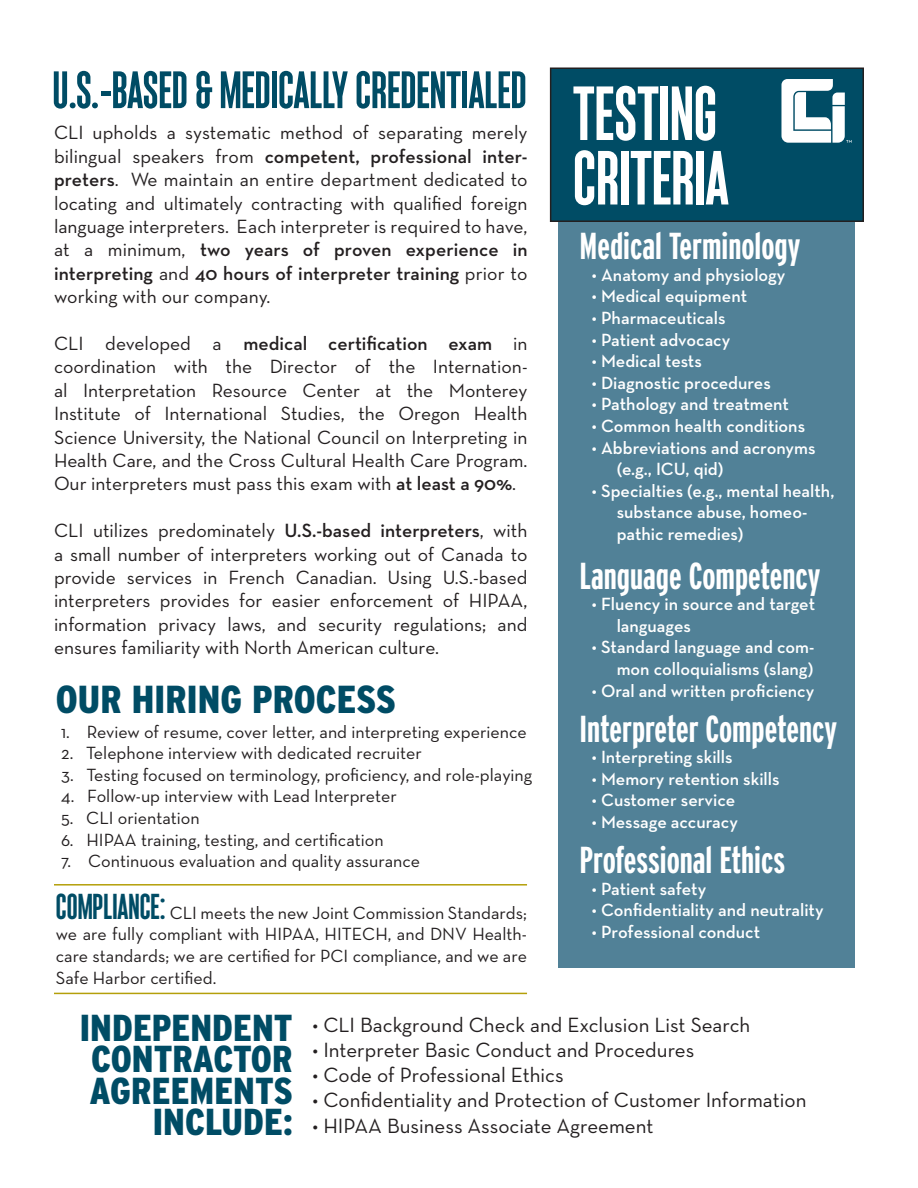
<style>
.page{position:relative;width:918px;height:1188px;background:#fff}
.page>*{position:absolute;margin:0;border:0;box-sizing:border-box;transform-origin:0 0}
.t1{font:100 76.5px "Monopol";color:#fff}
.t2{font:100 52.5px "Monopol";color:#004c65}
.t3{font:900 condensed 39px "Interstate";color:#004c65}
.t4{font:700 extra-condensed 37.5px "Interstate";color:#fff}
.t5{font:900 condensed 37.5px/31.5px "Interstate";color:#004c65;text-align:right}
.t6{font:21px "Neutra Text";color:#231f20}
.t7{font:19.5px/23.4px "Neutra Text";color:#231f20;text-align:justify}
.t8{font:600 18px/21.6px "Neutra Text";color:#fff}
.t9{font:18px/21.6px "Neutra Text";color:#231f20;text-align:justify}
.s1{font-size:76.5px;color:#fff}
.s2{font-weight:600}
.s3{font-family:"Monopol";font-weight:100;font-size:36px;color:#004c65}
</style>
<div class="page">
<div style="left:558px;top:120px;width:297px;height:848px;background:#518197"></div>
<div style="left:551px;top:68px;width:312px;height:153px;background:#004c65"></div>
<div style="left:550px;top:68px;width:314px;height:154px;border:2px solid #231f20"></div>
<svg style="left:781px;top:79px;width:71px;height:64px"></svg>
<hr style="left:54px;top:884px;width:473px;height:2px;background:#b49f0a">
<hr style="left:54px;top:993px;width:473px;height:1px;background:#b49f0a">
<h2 class="t2" style="left:52px;top:62px;width:666px">U.S.-BASED &amp; MEDICALLY CREDENTIALED <span class="s1">TESTING</span></h2>
<h1 class="t1" style="left:573px;top:137px;width:157px">CRITERIA</h1>
<p class="t7" style="left:54px;top:121px;width:475px">CLI upholds a systematic method of separating merely bilingual speakers from <span class="s2">competent, professional inter&shy;preters</span>. We maintain an entire department dedicated to locating and ultimately contracting with qualified foreign language interpreters. Each interpreter is required to have, at a minimum, <span class="s2">two years of proven experience in interpreting</span> and <span class="s2">40 hours of interpreter training</span> prior to working with our company.</p>
<p class="t7" style="left:54px;top:331px;width:475px">CLI developed a <span class="s2">medical certification exam</span> in coordination with the Director of the Internation&shy;al Interpretation Resource Center at the Monterey Institute of International Studies, the Oregon Health Science University, the National Council on Interpreting in Health Care, and the Cross Cultural Health Care Program.<br>Our interpreters must pass this exam with <span class="s2">at least a 90%</span>.</p>
<p class="t7" style="left:54px;top:518px;width:475px">CLI utilizes predominately <span class="s2">U.S.-based interpreters</span>, with a small number of interpreters working out of Canada to provide services in French Canadian. Using U.S.-based interpreters provides for easier enforcement of HIPAA, information privacy laws, and security regulations; and ensures familiarity with North American culture.</p>
<h3 class="t4" style="left:580px;top:225px;width:222px">Medical Terminology</h3>
<p class="t8" style="left:592px;top:264px;width:195px">• Anatomy and physiology</p>
<p class="t8" style="left:592px;top:285px;width:157px">• Medical equipment</p>
<p class="t8" style="left:592px;top:307px;width:135px">• Pharmaceuticals</p>
<p class="t8" style="left:592px;top:328px;width:140px">• Patient advocacy</p>
<p class="t8" style="left:592px;top:350px;width:111px">• Medical tests</p>
<p class="t8" style="left:592px;top:372px;width:180px">• Diagnostic procedures</p>
<p class="t8" style="left:592px;top:393px;width:199px">• Pathology and treatment</p>
<p class="t8" style="left:592px;top:415px;width:215px">• Common health conditions</p>
<p class="t8" style="left:617px;top:436px;width:200px;text-indent:-25px">• Abbreviations and acronyms (e.g., ICU, qid)</p>
<p class="t8" style="left:617px;top:480px;width:219px;text-indent:-25px">• Specialties (e.g., mental health, substance abuse, homeo&shy;pathic remedies)</p>
<h3 class="t4" style="left:580px;top:555px;width:242px">Language Competency</h3>
<p class="t8" style="left:617px;top:593px;width:200px;text-indent:-25px">• Fluency in source and target languages</p>
<p class="t8" style="left:592px;top:636px;width:224px;text-align:right">• Standard language and com&shy;mon colloquialisms (slang)</p>
<p class="t8" style="left:592px;top:679px;width:224px">• Oral and written proficiency</p>
<h3 class="t4" style="left:580px;top:708px;width:259px">Interpreter Competency</h3>
<p class="t8" style="left:592px;top:746px;width:142px">• Interpreting skills</p>
<p class="t8" style="left:592px;top:768px;width:189px">• Memory retention skills</p>
<p class="t8" style="left:592px;top:789px;width:145px">• Customer service</p>
<p class="t8" style="left:592px;top:811px;width:147px">• Message accuracy</p>
<h3 class="t4" style="left:580px;top:839px;width:207px">Professional Ethics</h3>
<p class="t8" style="left:592px;top:878px;width:116px">• Patient safety</p>
<p class="t8" style="left:592px;top:899px;width:233px">• Confidentiality and neutrality</p>
<p class="t8" style="left:592px;top:921px;width:170px">• Professional conduct</p>
<h3 class="t3" style="left:56px;top:678px;width:342px">OUR HIRING PROCESS</h3>
<p class="t9" style="left:61px;top:720px;width:467px">1. Review of resume, cover letter, and interpreting experience</p>
<p class="t9" style="left:61px;top:742px;width:362px">2. Telephone interview with dedicated recruiter</p>
<p class="t9" style="left:61px;top:764px;width:473px">3. Testing focused on terminology, proficiency, and role-playing</p>
<p class="t9" style="left:61px;top:785px;width:337px">4. Follow-up interview with Lead Interpreter</p>
<p class="t9" style="left:61px;top:807px;width:140px">5. CLI orientation</p>
<p class="t9" style="left:61px;top:828px;width:324px">6. HIPAA training, testing, and certification</p>
<p class="t9" style="left:61px;top:850px;width:360px">7. Continuous evaluation and quality assurance</p>
<p class="t9" style="left:56px;top:902px;width:473px"><span class="s3">COMPLIANCE:</span> CLI meets the new Joint Commission Standards; we are fully compliant with HIPAA, HITECH, and DNV Health&shy;care standards; we are certified for PCI compliance, and we are Safe Harbor certified.</p>
<h3 class="t5" style="left:80px;top:1012px;width:214px">INDEPENDENT<br>CONTRACTOR<br>AGREEMENTS<br>INCLUDE:</h3>
<p class="t6" style="left:313px;top:1012px;width:439px">• CLI Background Check and Exclusion List Search</p>
<p class="t6" style="left:313px;top:1037px;width:383px">• Interpreter Basic Conduct and Procedures</p>
<p class="t6" style="left:313px;top:1062px;width:253px">• Code of Professional Ethics</p>
<p class="t6" style="left:313px;top:1088px;width:495px">• Confidentiality and Protection of Customer Information</p>
<p class="t6" style="left:313px;top:1113px;width:343px">• HIPAA Business Associate Agreement</p>
</div>
